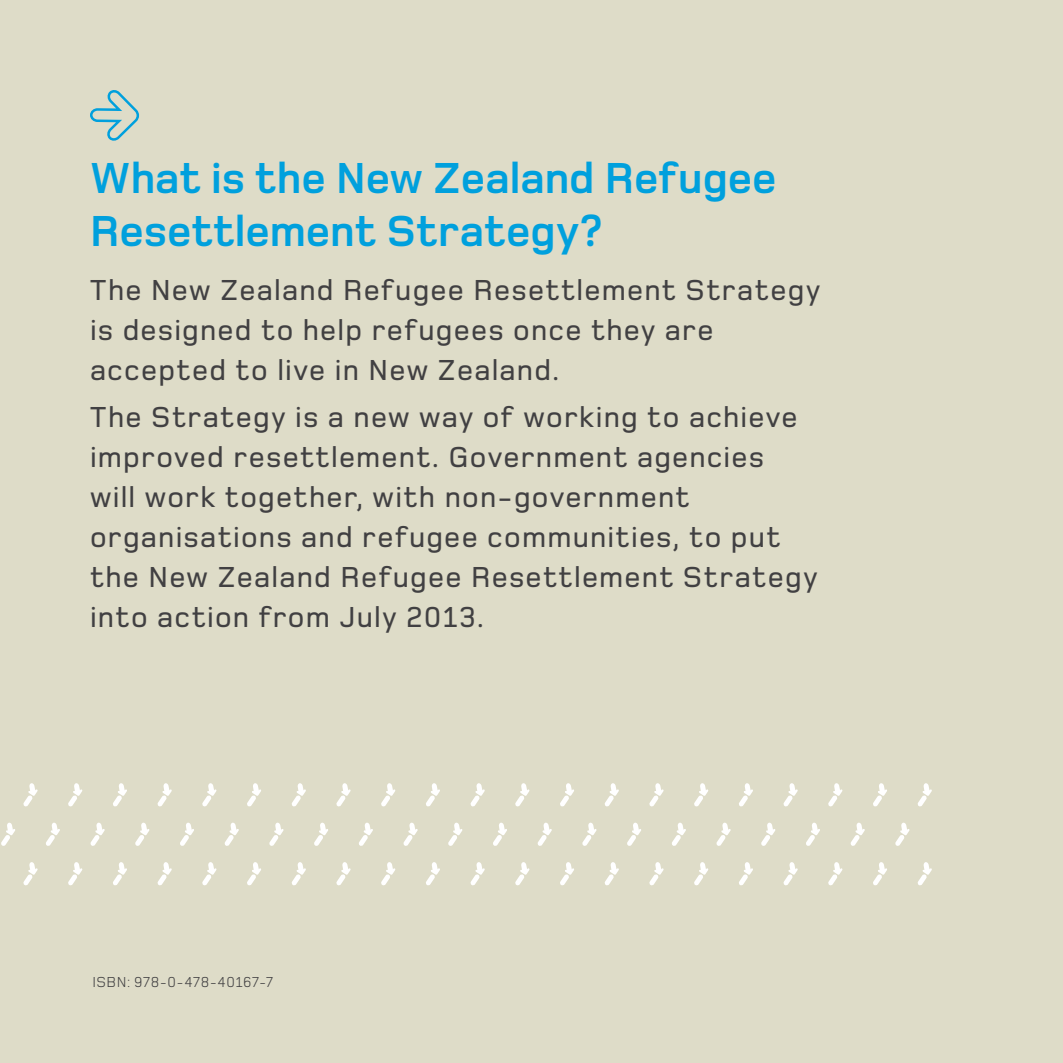
<style>
.page{position:relative;width:1063px;height:1063px;background:#dedcc8}
.page>*{position:absolute;margin:0;border:0;box-sizing:border-box;transform-origin:0 0}
.t1{font:700 45px/52.5px "Foundry Monoline";color:#00a0dd}
.t2{font:500 30px/40px "Foundry Monoline";letter-spacing:.04em;color:#414042}
.t3{font:15px "Foundry Monoline";letter-spacing:.045em;color:#414042}
</style>
<div class="page">
<svg style="left:157px;top:862px;width:15px;height:24px"></svg>
<svg style="left:247px;top:862px;width:14px;height:24px"></svg>
<svg style="left:694px;top:862px;width:14px;height:24px"></svg>
<svg style="left:873px;top:862px;width:14px;height:24px"></svg>
<svg style="left:269px;top:822px;width:15px;height:24px"></svg>
<svg style="left:314px;top:822px;width:14px;height:24px"></svg>
<svg style="left:403px;top:822px;width:15px;height:24px"></svg>
<svg style="left:671px;top:822px;width:15px;height:24px"></svg>
<svg style="left:716px;top:822px;width:15px;height:24px"></svg>
<svg style="left:68px;top:783px;width:14px;height:24px"></svg>
<svg style="left:113px;top:783px;width:14px;height:24px"></svg>
<svg style="left:202px;top:862px;width:15px;height:24px"></svg>
<svg style="left:336px;top:862px;width:15px;height:24px"></svg>
<svg style="left:381px;top:862px;width:14px;height:24px"></svg>
<svg style="left:560px;top:862px;width:14px;height:24px"></svg>
<svg style="left:739px;top:862px;width:14px;height:24px"></svg>
<svg style="left:45px;top:822px;width:15px;height:24px"></svg>
<svg style="left:90px;top:822px;width:15px;height:24px"></svg>
<svg style="left:493px;top:822px;width:14px;height:24px"></svg>
<svg style="left:806px;top:822px;width:14px;height:24px"></svg>
<svg style="left:895px;top:822px;width:15px;height:24px"></svg>
<svg style="left:23px;top:783px;width:15px;height:24px"></svg>
<svg style="left:157px;top:783px;width:15px;height:24px"></svg>
<svg style="left:247px;top:783px;width:14px;height:24px"></svg>
<svg style="left:426px;top:783px;width:14px;height:24px"></svg>
<svg style="left:604px;top:783px;width:15px;height:24px"></svg>
<svg style="left:649px;top:783px;width:15px;height:24px"></svg>
<svg style="left:739px;top:783px;width:14px;height:24px"></svg>
<svg style="left:23px;top:862px;width:15px;height:24px"></svg>
<svg style="left:68px;top:862px;width:14px;height:24px"></svg>
<svg style="left:113px;top:862px;width:14px;height:24px"></svg>
<svg style="left:291px;top:862px;width:15px;height:24px"></svg>
<svg style="left:426px;top:862px;width:14px;height:24px"></svg>
<svg style="left:470px;top:862px;width:15px;height:24px"></svg>
<svg style="left:515px;top:862px;width:15px;height:24px"></svg>
<svg style="left:604px;top:862px;width:15px;height:24px"></svg>
<svg style="left:649px;top:862px;width:15px;height:24px"></svg>
<svg style="left:783px;top:862px;width:15px;height:24px"></svg>
<svg style="left:828px;top:862px;width:15px;height:24px"></svg>
<svg style="left:917px;top:862px;width:15px;height:24px"></svg>
<svg style="left:1px;top:822px;width:14px;height:24px"></svg>
<svg style="left:135px;top:822px;width:15px;height:24px"></svg>
<svg style="left:180px;top:822px;width:14px;height:24px"></svg>
<svg style="left:224px;top:822px;width:15px;height:24px"></svg>
<svg style="left:358px;top:822px;width:15px;height:24px"></svg>
<svg style="left:448px;top:822px;width:15px;height:24px"></svg>
<svg style="left:537px;top:822px;width:15px;height:24px"></svg>
<svg style="left:582px;top:822px;width:15px;height:24px"></svg>
<svg style="left:627px;top:822px;width:14px;height:24px"></svg>
<svg style="left:761px;top:822px;width:15px;height:24px"></svg>
<svg style="left:850px;top:822px;width:15px;height:24px"></svg>
<svg style="left:202px;top:783px;width:15px;height:24px"></svg>
<svg style="left:291px;top:783px;width:15px;height:24px"></svg>
<svg style="left:336px;top:783px;width:15px;height:24px"></svg>
<svg style="left:381px;top:783px;width:14px;height:24px"></svg>
<svg style="left:470px;top:783px;width:15px;height:24px"></svg>
<svg style="left:515px;top:783px;width:15px;height:24px"></svg>
<svg style="left:560px;top:783px;width:14px;height:24px"></svg>
<svg style="left:694px;top:783px;width:14px;height:24px"></svg>
<svg style="left:783px;top:783px;width:15px;height:24px"></svg>
<svg style="left:828px;top:783px;width:15px;height:24px"></svg>
<svg style="left:873px;top:783px;width:14px;height:24px"></svg>
<svg style="left:917px;top:783px;width:15px;height:24px"></svg>
<svg style="left:89px;top:87px;width:52px;height:57px;background:#bbd2cb"></svg>
<h1 class="t1" style="left:90px;top:152px;width:688px">What is the New Zealand Refugee<br>Resettlement Strategy?</h1>
<p class="t2" style="left:90px;top:270px;width:732px">The New Zealand Refugee Resettlement Strategy is designed to help refugees once they are accepted to live in New Zealand.</p>
<p class="t2" style="left:90px;top:397px;width:729px">The Strategy is a new way of working to achieve improved resettlement. Government agencies<br>will work together, with non-government organisations and refugee communities, to put the New Zealand Refugee Resettlement Strategy into action from July 2013.</p>
<p class="t3" style="left:92px;top:973px;width:182px">ISBN: 978-0-478-40167-7</p>
</div>
